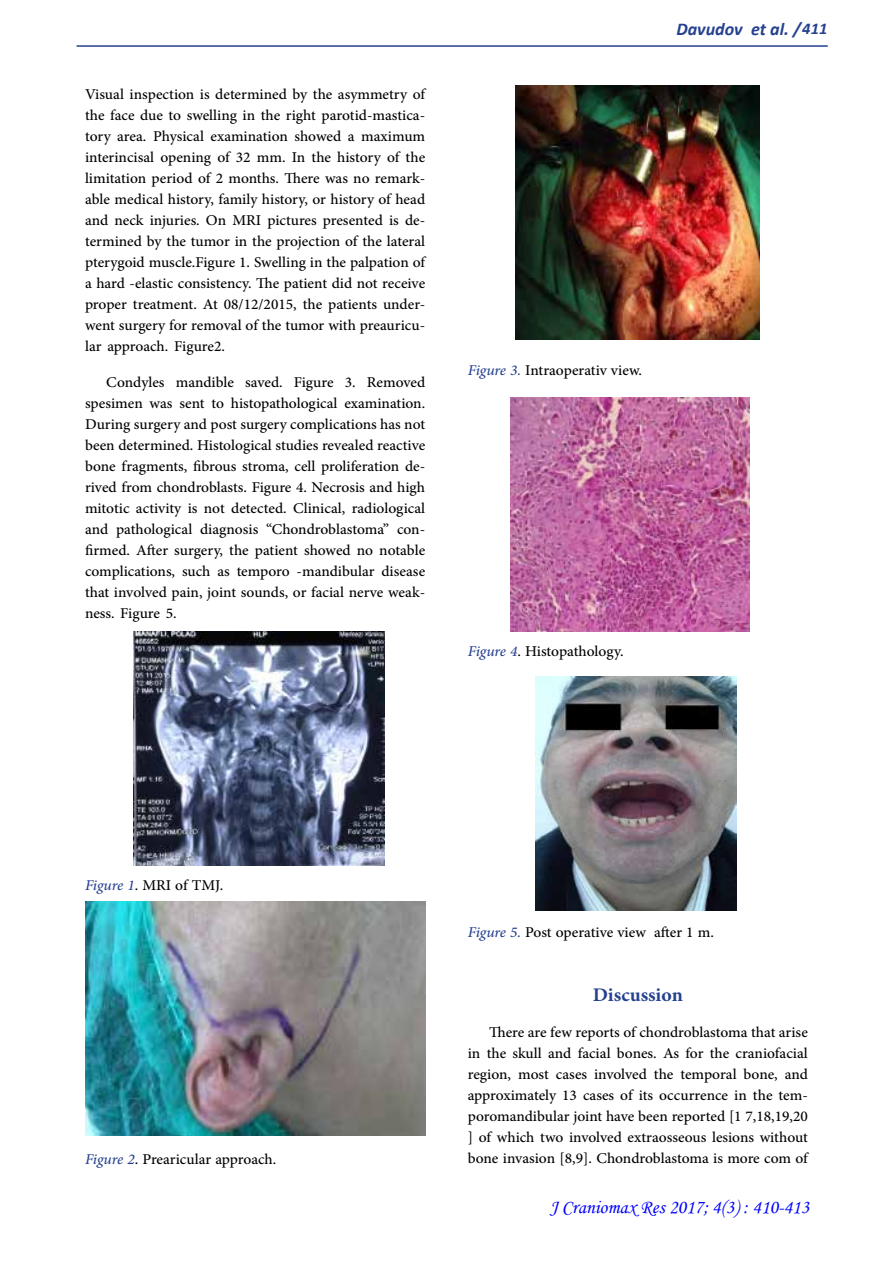
<style>
.page{position:relative;width:893px;height:1263px;background:#fff}
.page>*{position:absolute;margin:0;border:0;box-sizing:border-box;transform-origin:0 0}
.t1{font:700 27px "Adobe Arabic";color:#25408f}
.t2{font:21px/21px "Adobe Arabic";color:#000;text-align:justify}
.t3{font:19.5px "Monotype Corsiva";color:#00f}
.t4{font:italic 700 18px "Calibri";color:#25408f}
.s1{font-size:16.5px}
.s2{font-style:italic;color:#25408f}
</style>
<div class="page">
<hr style="left:77px;top:45px;width:751px;height:2px;background:#25408f">
<img style="left:134px;top:631px;width:251px;height:234px">
<img style="left:85px;top:901px;width:340px;height:234px">
<img style="left:516px;top:85px;width:244px;height:254px">
<img style="left:510px;top:398px;width:240px;height:233px">
<img style="left:535px;top:677px;width:201px;height:234px">
<p class="t2" style="left:85px;top:81px;width:342px">Visual inspection is determined by the asymmetry of the face due to swelling in the right parotid-mastica&shy;tory area. Physical examination showed a maximum interincisal opening of 32 mm. In the history of the limitation period of 2 months. There was no remark&shy;able medical history, family history, or history of head and neck injuries. On MRI pictures presented is de&shy;termined by the tumor in the projection of the lateral pterygoid muscle.Figure 1. Swelling in the palpation of a hard -elastic consistency. The patient did not receive proper treatment. At 08/12/2015, the patients under&shy;went surgery for removal of the tumor with preauricu&shy;lar approach. Figure2.</p>
<p class="t2" style="left:85px;top:369px;width:342px;text-indent:21px">Condyles mandible saved. Figure 3. Removed spesimen was sent to histopathological examination.<br>During surgery and post surgery complications has not been determined. Histological studies revealed reactive bone fragments, fibrous stroma, cell proliferation de&shy;rived from chondroblasts. Figure 4. Necrosis and high mitotic activity is not detected. Clinical, radiological and pathological diagnosis “Chondroblastoma” con&shy;firmed. After surgery, the patient showed no notable complications, such as temporo -mandibular disease that involved pain, joint sounds, or facial nerve weak&shy;ness. Figure 5.</p>
<p class="t4" style="left:676px;top:17px;width:152px">Davudov et al. /<span class="s1">411</span></p>
<p class="t2" style="left:468px;top:357px;width:176px"><span class="s2">Figure 3.</span> Intraoperativ view.</p>
<p class="t2" style="left:468px;top:638px;width:157px"><span class="s2">Figure 4</span>. Histopathology.</p>
<p class="t2" style="left:85px;top:872px;width:140px"><span class="s2">Figure 1</span>. MRI of TMJ.</p>
<p class="t2" style="left:85px;top:1146px;width:193px"><span class="s2">Figure 2</span>. Prearicular approach.</p>
<p class="t2" style="left:468px;top:920px;width:248px"><span class="s2">Figure 5.</span> Post operative view after 1 m.</p>
<p class="t1" style="left:593px;top:976px;width:92px">Discussion</p>
<p class="t2" style="left:468px;top:1019px;width:342px;text-indent:21px">There are few reports of chondroblastoma that arise in the skull and facial bones. As for the craniofacial region, most cases involved the temporal bone, and approximately 13 cases of its occurrence in the tem&shy;poromandibular joint have been reported [1 7,18,19,20 ] of which two involved extraosseous lesions without bone invasion [8,9]. Chondroblastoma is more com of</p>
<p class="t3" style="left:550px;top:1195px;width:261px">J Craniomax Res 2017; 4(3) : 410-413</p>
</div>
